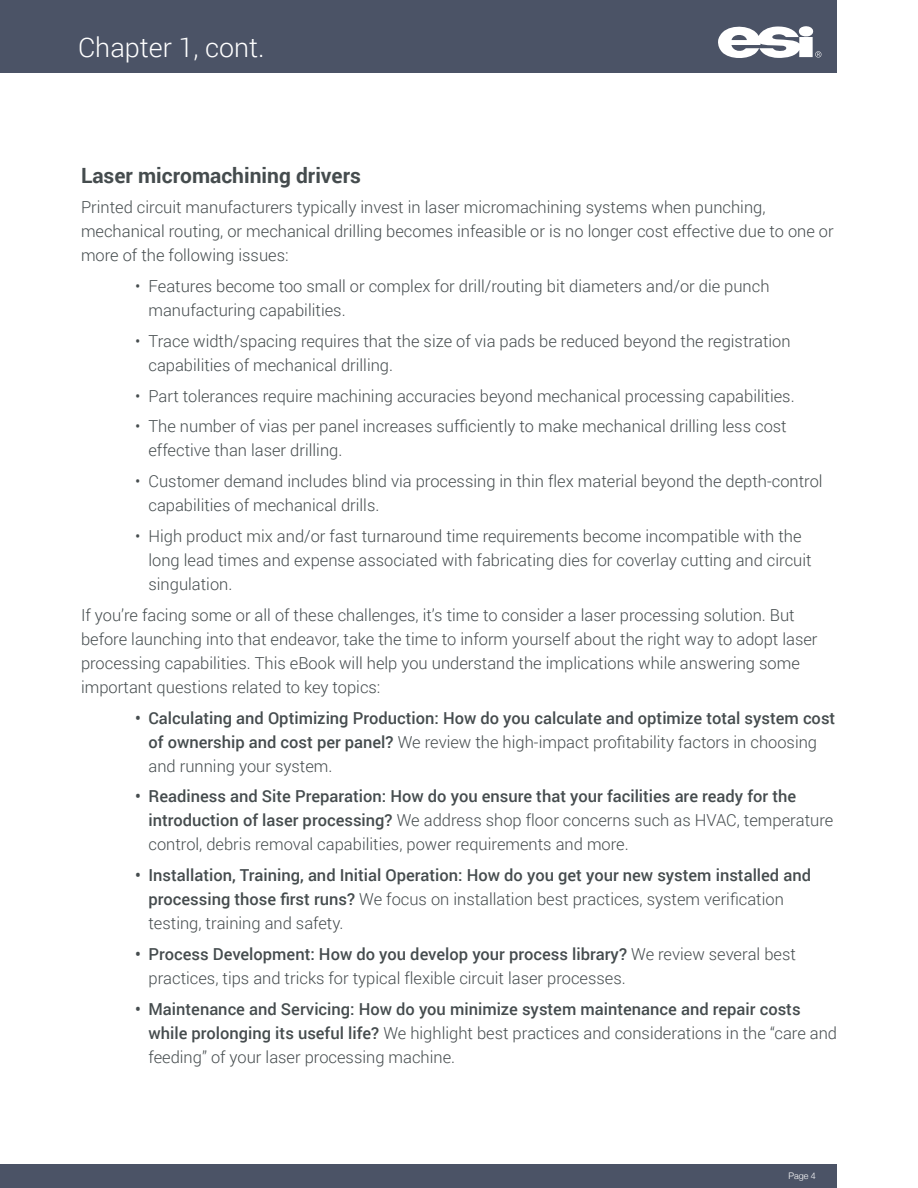
<style>
.page{position:relative;width:918px;height:1188px;background:#fff}
.page>*{position:absolute;margin:0;border:0;box-sizing:border-box;transform-origin:0 0}
.t1{font:300 27px "Roboto";color:#fff}
.t2{font:700 21px "Roboto";color:#454c4e}
.t3{font:300 16.5px/24px "Roboto";color:#454c4e}
.t4{font:500 16.5px/24px "Roboto";color:#454c4e}
.t5{font:300 9px "Helvetica Neue";color:#fff}
.s1{font-weight:300}
.s2{font-weight:500}
</style>
<div class="page">
<div style="left:0;top:0;width:837px;height:72px;background:#4b5366"></div>
<div style="left:0;top:1164px;width:837px;height:24px;background:#4b5366"></div>
<svg style="left:718px;top:26px;width:103px;height:32px"></svg>
<h1 class="t1" style="left:78px;top:29px;width:188px">Chapter 1, cont.</h1>
<p class="t2" style="left:81px;top:160px;width:281px">Laser micromachining drivers</p>
<p class="t3" style="left:81px;top:195px;width:754px">Printed circuit manufacturers typically invest in laser micromachining systems when punching, mechanical routing, or mechanical drilling becomes infeasible or is no longer cost effective due to one or more of the following issues:</p>
<p class="t3" style="left:149px;top:274px;width:623px;text-indent:-13px">• Features become too small or complex for drill/routing bit diameters and/or die punch manufacturing capabilities.</p>
<p class="t3" style="left:149px;top:329px;width:644px;text-indent:-13px">• Trace width/spacing requires that the size of via pads be reduced beyond the registration capabilities of mechanical drilling.</p>
<p class="t3" style="left:135px;top:383px;width:661px">• Part tolerances require machining accuracies beyond mechanical processing capabilities.</p>
<p class="t3" style="left:149px;top:414px;width:640px;text-indent:-13px">• The number of vias per panel increases sufficiently to make mechanical drilling less cost effective than laser drilling.</p>
<p class="t3" style="left:149px;top:469px;width:676px;text-indent:-13px">• Customer demand includes blind via processing in thin flex material beyond the depth-control capabilities of mechanical drills.</p>
<p class="t3" style="left:149px;top:524px;width:665px;text-indent:-13px">• High product mix and/or fast turnaround time requirements become incompatible with the long lead times and expense associated with fabricating dies for coverlay cutting and circuit singulation.</p>
<p class="t3" style="left:81px;top:602px;width:738px">If you’re facing some or all of these challenges, it’s time to consider a laser processing solution. But before launching into that endeavor, take the time to inform yourself about the right way to adopt laser processing capabilities. This eBook will help you understand the implications while answering some important questions related to key topics:</p>
<p class="t4" style="left:149px;top:705px;width:688px;text-indent:-13px">• Calculating and Optimizing Production: How do you calculate and optimize total system cost of ownership and cost per panel? <span class="s1">We review the high-impact profitability factors in choosing and running your system.</span></p>
<p class="t3" style="left:149px;top:784px;width:686px;text-indent:-13px"><span class="s2">• Readiness and Site Preparation: How do you ensure that your facilities are ready for the introduction of laser processing?</span> We address shop floor concerns such as HVAC, temperature control, debris removal capabilities, power requirements and more.</p>
<p class="t4" style="left:149px;top:863px;width:664px;text-indent:-13px">• Installation, Training, and Initial Operation: How do you get your new system installed and processing those first runs? <span class="s1">We focus on installation best practices, system verification testing, training and safety.</span></p>
<p class="t3" style="left:149px;top:941px;width:649px;text-indent:-13px"><span class="s2">• Process Development: How do you develop your process library?</span> We review several best practices, tips and tricks for typical flexible circuit laser processes.</p>
<p class="t4" style="left:149px;top:996px;width:690px;text-indent:-13px">• Maintenance and Servicing: How do you minimize system maintenance and repair costs while prolonging its useful life? <span class="s1">We highlight best practices and considerations in the “care and feeding” of your laser processing machine.</span></p>
<p class="t5" style="left:788px;top:1168px;width:29px">Page 4</p>
</div>
